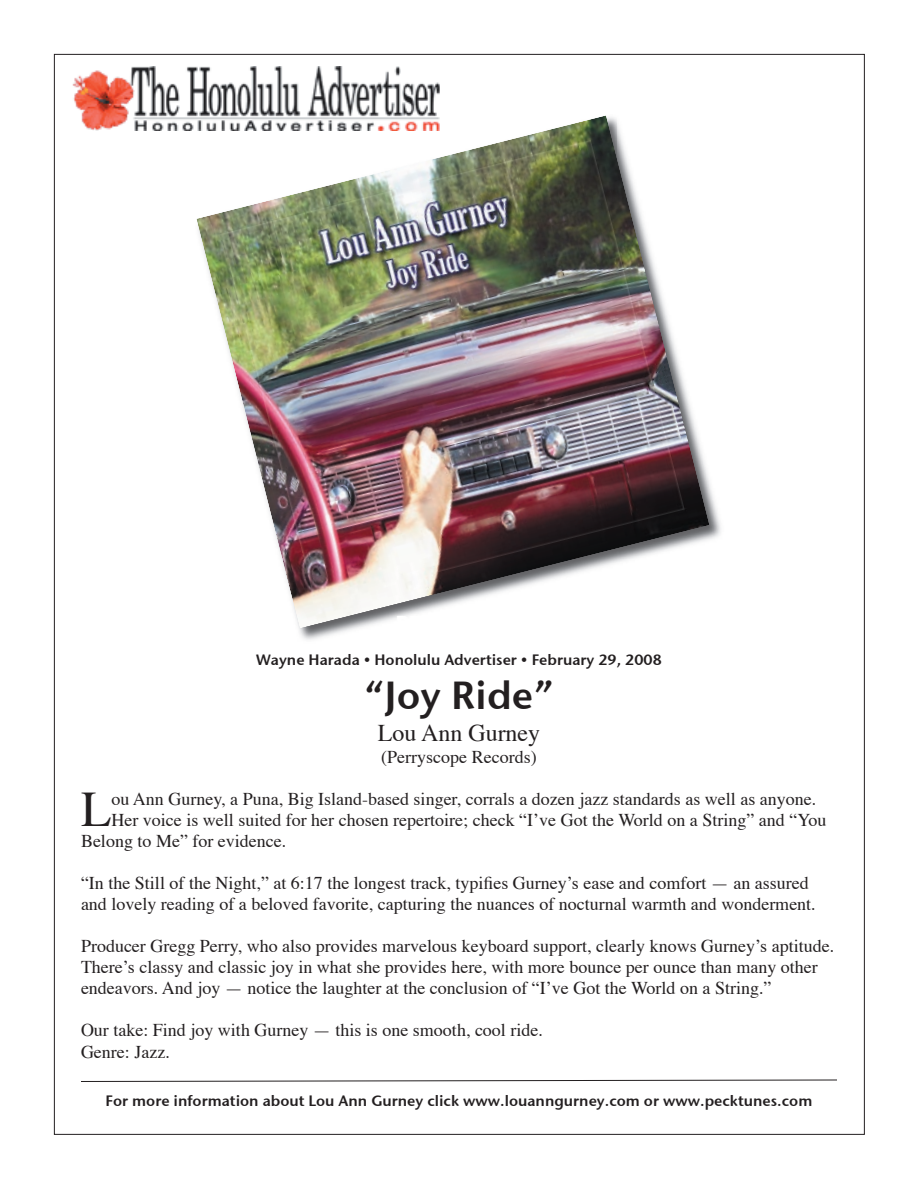
<style>
.page{position:relative;width:918px;height:1188px;background:#fff}
.page>*{position:absolute;margin:0;border:0;box-sizing:border-box;transform-origin:0 0}
.t1{font:49.65px "Times";color:#231f20}
.t2{font:39px "Stone Sans Sem ITCTT Semi";color:#231f20}
.t3{font:24px "Times";color:#231f20}
.t4{font:18px/21px "Times";color:#231f20}
.t5{font:15px "Stone Sans Sem ITCTT Semi";color:#231f20}
</style>
<div class="page">
<img style="left:196px;top:115px;width:513px;height:513px">
<img style="left:72px;top:66px;width:413px;height:64px">
<svg style="left:81px;top:1080px;width:756px;height:2px"></svg>
<p class="t5" style="left:256px;top:650px;width:407px">Wayne Harada • Honolulu Advertiser • February 29, 2008</p>
<h2 class="t2" style="left:364px;top:671px;width:191px">“Joy Ride”</h2>
<h3 class="t3" style="left:378px;top:711px;width:164px">Lou Ann Gurney</h3>
<p class="t4" style="left:381px;top:745px;width:157px">(Perryscope Records)</p>
<h1 class="t1" style="left:81px;top:763px;width:32px">L</h1>
<p class="t4" style="left:111px;top:787px;width:706px">ou Ann Gurney, a Puna, Big Island-based singer, corrals a dozen jazz standards as well as anyone.</p>
<p class="t4" style="left:111px;top:808px;width:717px">Her voice is well suited for her chosen repertoire; check “I’ve Got the World on a String” and “You</p>
<p class="t4" style="left:81px;top:829px;width:207px">Belong to Me” for evidence.</p>
<p class="t4" style="left:81px;top:871px;width:736px">“In the Still of the Night,” at 6:17 the longest track, typifies Gurney’s ease and comfort — an assured and lovely reading of a beloved favorite, capturing the nuances of nocturnal warmth and wonderment.</p>
<p class="t4" style="left:81px;top:934px;width:755px">Producer Gregg Perry, who also provides marvelous keyboard support, clearly knows Gurney’s aptitude.<br>There’s classy and classic joy in what she provides here, with more bounce per ounce than many other endeavors. And joy — notice the laughter at the conclusion of “I’ve Got the World on a String.”</p>
<p class="t4" style="left:81px;top:1018px;width:463px;line-height:21.6px">Our take: Find joy with Gurney — this is one smooth, cool ride.<br>Genre: Jazz.</p>
<p class="t5" style="left:106px;top:1092px;width:708px">For more information about Lou Ann Gurney click www.louanngurney.com or www.pecktunes.com</p>
</div>
